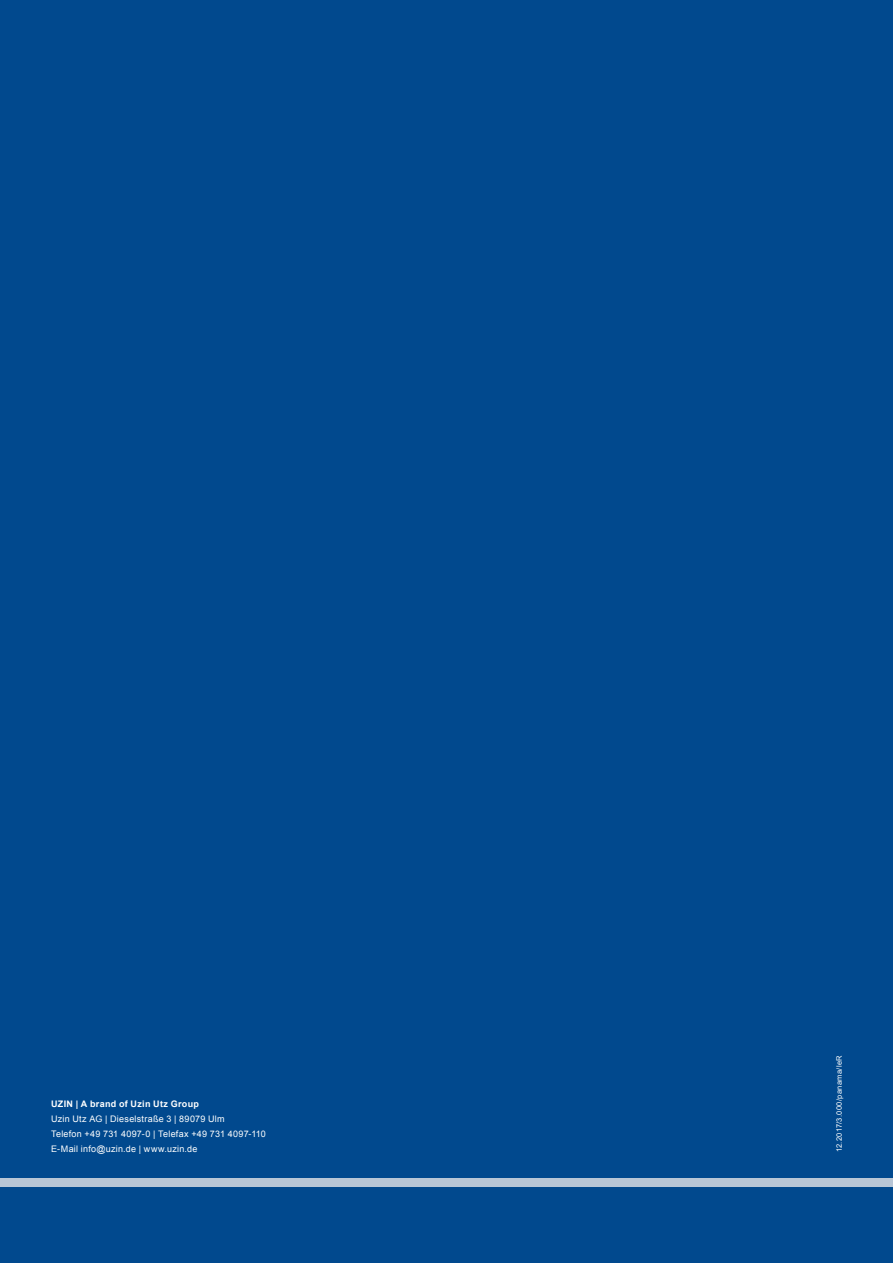
<style>
.page{position:relative;width:893px;height:1263px;background:#01498e}
.page>*{position:absolute;margin:0;border:0;box-sizing:border-box;transform-origin:0 0}
.Fussnoten_6pt{font:9px "Arial";letter-spacing:.03em;color:#fff}
.Fussnoten_6pt-2{font:700 9px "Arial";letter-spacing:.035em;color:#fff}
.t1{font:7.5px "Arial";letter-spacing:.04em;color:#fff}
</style>
<div class="page">
<div style="left:0;top:1178px;width:893px;height:8px;background:#b8c6d6"></div>
<p class="Fussnoten_6pt-2" style="left:51px;top:1098px;width:150px">UZIN | A brand of Uzin Utz Group</p>
<p class="Fussnoten_6pt" style="left:51px;top:1113px;width:175px">Uzin Utz AG | Dieselstraße 3 | 89079 Ulm</p>
<p class="Fussnoten_6pt" style="left:51px;top:1128px;width:216px">Telefon +49 731 4097-0 | Telefax +49 731 4097-110</p>
<p class="Fussnoten_6pt" style="left:51px;top:1143px;width:148px">E-Mail info@uzin.de | www.uzin.de</p>
<p class="t1" style="left:834px;top:1152px;width:99px;rotate:-90deg">12.2017/3.000/panama/leR</p>
</div>
